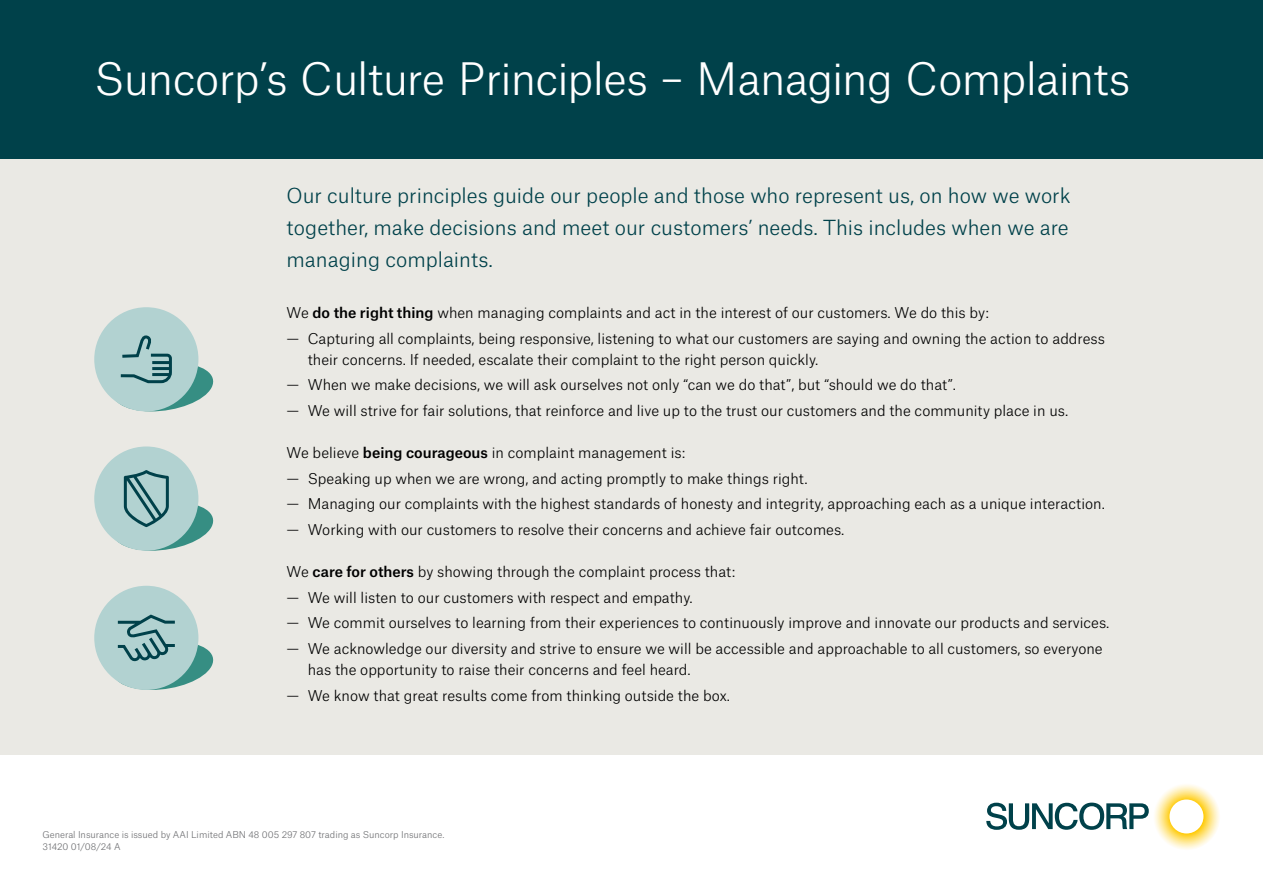
<style>
.page{position:relative;width:1263px;height:893px;background:#fff}
.page>*{position:absolute;margin:0;border:0;box-sizing:border-box;transform-origin:0 0}
.t1{font:300 42.75px "Atlas Grotesk";letter-spacing:-.02em;color:#fff}
.t2{font:300 19.8px/32px "Atlas Grotesk";color:#00414a;text-align:justify}
.t3{font:300 14.25px/21.3px "Atlas Grotesk";color:#000}
.t4{font:300 9px/12.8px "Atlas Grotesk";color:#6d6e71}
.s1{font-weight:500}
</style>
<div class="page">
<div style="left:0;top:0;width:1263px;height:755px;background:#eae9e4"></div>
<div style="left:0;top:0;width:1263px;height:158px;background:#00414a"></div>
<svg style="left:986px;top:785px;width:234px;height:65px"></svg>
<div style="left:94px;top:307px;width:104px;height:104px;background:#b2d2d1;border-radius:50%"></div>
<svg style="left:102px;top:335px;width:112px;height:77px"></svg>
<div style="left:94px;top:446px;width:104px;height:105px;background:#b2d2d1;border-radius:50%"></div>
<svg style="left:102px;top:470px;width:112px;height:81px"></svg>
<div style="left:94px;top:586px;width:104px;height:104px;background:#b2d2d1;border-radius:50%"></div>
<svg style="left:102px;top:614px;width:112px;height:76px"></svg>
<h1 class="t1" style="left:94px;top:45px;width:1038px">Suncorp’s Culture Principles – Managing Complaints</h1>
<h2 class="t2" style="left:286px;top:178px;width:786px">Our culture principles guide our people and those who represent us, on how we work together, make decisions and meet our customers’ needs. This includes when we are managing complaints.</h2>
<p class="t3" style="left:286px;top:301px;width:704px">We <span class="s1">do the right thing</span> when managing complaints and act in the interest of our customers. We do this by:</p>
<p class="t3" style="left:308px;top:326px;width:799px;text-indent:-21px">— Capturing all complaints, being responsive, listening to what our customers are saying and owning the action to address their concerns. If needed, escalate their complaint to the right person quickly.</p>
<p class="t3" style="left:286px;top:373px;width:671px">— When we make decisions, we will ask ourselves not only “can we do that”, but “should we do that”.</p>
<p class="t3" style="left:286px;top:398px;width:783px">— We will strive for fair solutions, that reinforce and live up to the trust our customers and the community place in us.</p>
<p class="t3" style="left:286px;top:441px;width:400px">We believe <span class="s1">being courageous</span> in complaint management is:</p>
<p class="t3" style="left:286px;top:466px;width:523px">— Speaking up when we are wrong, and acting promptly to make things right.</p>
<p class="t3" style="left:286px;top:492px;width:820px">— Managing our complaints with the highest standards of honesty and integrity, approaching each as a unique interaction.</p>
<p class="t3" style="left:286px;top:517px;width:559px">— Working with our customers to resolve their concerns and achieve fair outcomes.</p>
<p class="t3" style="left:286px;top:560px;width:450px">We <span class="s1">care for others</span> by showing through the complaint process that:</p>
<p class="t3" style="left:286px;top:585px;width:408px">— We will listen to our customers with respect and empathy.</p>
<p class="t3" style="left:286px;top:611px;width:824px">— We commit ourselves to learning from their experiences to continuously improve and innovate our products and services.</p>
<p class="t3" style="left:308px;top:636px;width:796px;text-indent:-21px">— We acknowledge our diversity and strive to ensure we will be accessible and approachable to all customers, so everyone has the opportunity to raise their concerns and feel heard.</p>
<p class="t3" style="left:286px;top:683px;width:445px">— We know that great results come from thinking outside the box.</p>
<p class="t4" style="left:43px;top:827px;width:403px">General Insurance is issued by AAI Limited ABN 48 005 297 807 trading as Suncorp Insurance.<br>31420 01/08/24 A</p>
</div>
